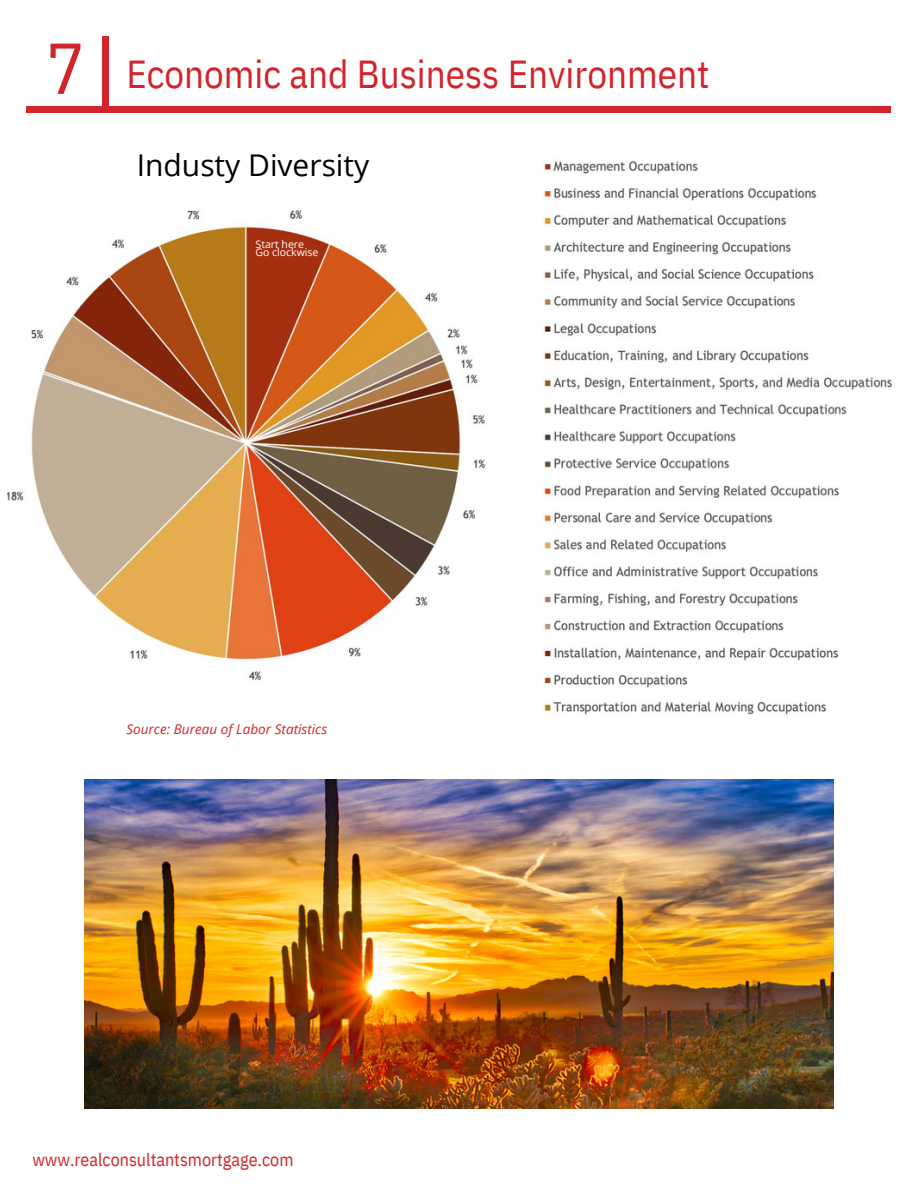
<style>
.page{position:relative;width:918px;height:1188px;background:#fff}
.page>*{position:absolute;margin:0;border:0;box-sizing:border-box;transform-origin:0 0}
.t1{font:72px "IBM Plex Sans Cond";color:#d2242a}
.t2{font:39px "IBM Plex Sans Cond";color:#d2242a}
.t3{font:30px "Open Sans";color:#000}
.t4{font:18px "IBM Plex Sans Cond";color:#d2242a}
.t5{font:italic 13.5px "Open Sans";letter-spacing:.005em;color:#d2242a}
.t6{font:10.5px "Open Sans";color:#fff}
</style>
<div class="page">
<div style="left:27px;top:106px;width:864px;height:6px;background:#d2242a"></div>
<div style="left:103px;top:37px;width:6px;height:72px;background:#d2242a"></div>
<img style="left:7px;top:160px;width:886px;height:555px">
<img style="left:84px;top:779px;width:750px;height:330px">
<p class="t1" style="left:46px;top:20px;width:40px">7</p>
<p class="t2" style="left:126px;top:48px;width:585px">Economic and Business Environment</p>
<p class="t3" style="left:137px;top:144px;width:234px">Industy Diversity</p>
<p class="t6" style="left:256px;top:237px;width:50px">Start here</p>
<p class="t6" style="left:256px;top:245px;width:64px">Go clockwise</p>
<p class="t5" style="left:126px;top:720px;width:202px">Source: Bureau of Labor Statistics</p>
<p class="t4" style="left:32px;top:1147px;width:263px">www.realconsultantsmortgage.com</p>
</div>
